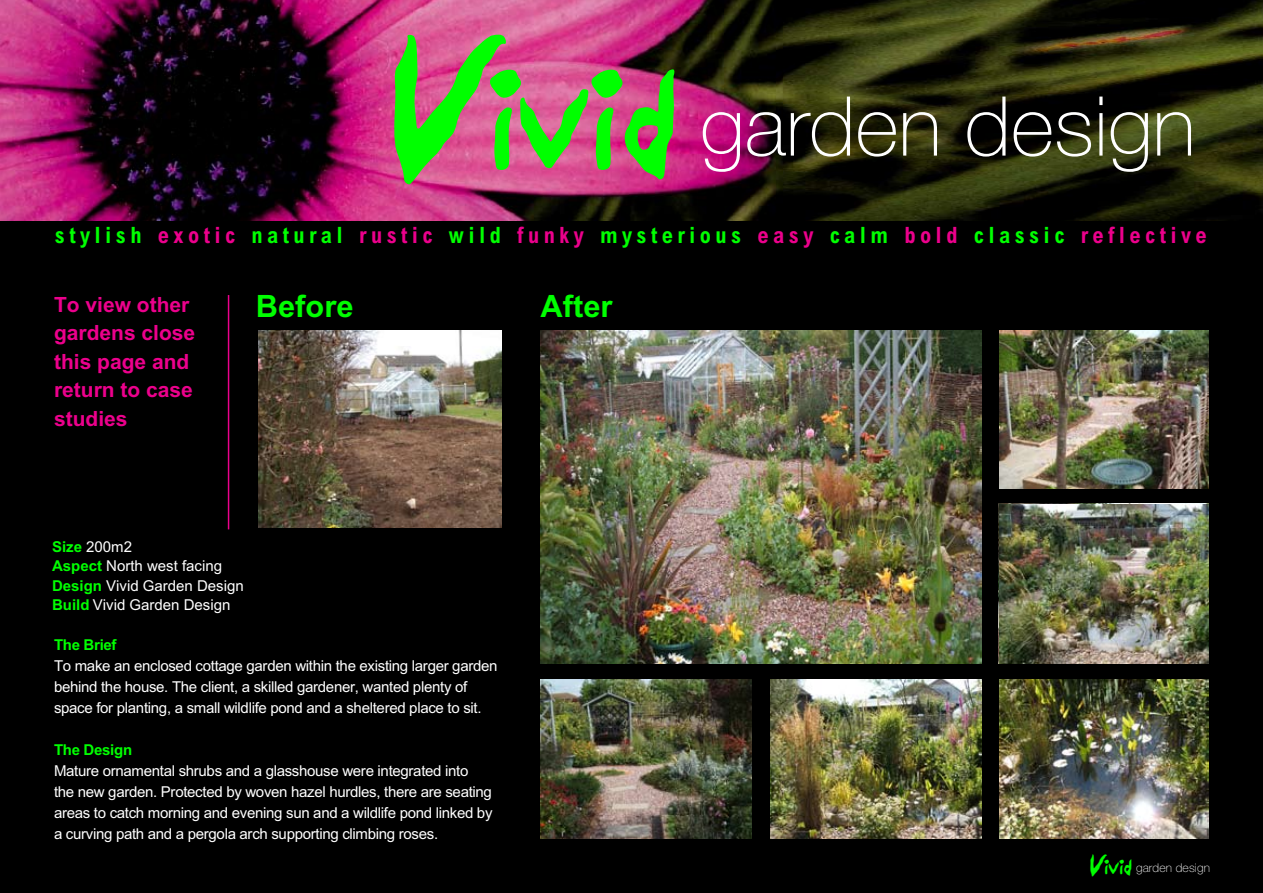
<style>
.page{position:relative;width:1263px;height:893px;background:#fff}
.page>*{position:absolute;margin:0;border:0;box-sizing:border-box;transform-origin:0 0}
.t1{font:100 82.65px "Helvetica Neue";color:#fff}
.t2{font:700 30.75px "M Arial";color:#0f0}
.t3{font:700 condensed 22.5px "M Arial";letter-spacing:.195em;color:#0f0}
.t4{font:700 21px/28.5px "M Arial";color:#ec008c}
.t5{font:15px/21px "M Arial";letter-spacing:-.02em;color:#fff}
.t6{font:15px/19.5px "M Arial";color:#fff}
.t7{font:700 15px "M Arial";letter-spacing:-.02em;color:#0f0}
.t8{font:100 12.15px "Helvetica Neue";letter-spacing:.01em;color:#fff}
.s1{font-family:"Sand";font-weight:400;font-size:177.75px;color:#0f0}
.s2{font-family:"Sand";font-weight:400;font-size:120.15px;color:#0f0}
.s3{color:#ec008c}
.s4{font-weight:700;color:#0f0}
.s5{font-family:"Sand";font-weight:400;font-size:26.1px;color:#0f0}
.s6{font-family:"Sand";font-weight:400;font-size:17.55px;color:#0f0}
</style>
<div class="page">
<div style="left:0;top:2px;width:1263px;height:891px;background:#000"></div>
<img style="left:0;top:0;width:783px;height:220px">
<img style="left:783px;top:0;width:480px;height:220px">
<hr style="left:228px;top:295px;width:1px;height:234px;background:#ec008c">
<img style="left:999px;top:504px;width:210px;height:159px">
<img style="left:999px;top:679px;width:210px;height:160px">
<img style="left:540px;top:679px;width:211px;height:160px">
<img style="left:540px;top:331px;width:441px;height:332px">
<img style="left:258px;top:331px;width:244px;height:197px">
<img style="left:999px;top:331px;width:210px;height:157px">
<img style="left:770px;top:679px;width:211px;height:160px">
<h1 class="t1" style="left:392px;top:79px;width:806px"><span class="s1">V</span><span class="s2">ivid</span> garden design</h1>
<h3 class="t3" style="left:55px;top:222px;width:1153px">stylish <span class="s3">exotic</span> natural <span class="s3">rustic</span> wild <span class="s3">funky</span> mysterious <span class="s3">easy</span> calm <span class="s3">bold</span> classic <span class="s3">reflective</span></h3>
<h3 class="t4" style="left:54px;top:290px;width:143px">To view other gardens close this page and return to case studies</h3>
<h2 class="t2" style="left:256px;top:288px;width:99px">Before</h2>
<h2 class="t2" style="left:541px;top:288px;width:73px">After</h2>
<p class="t6" style="left:52px;top:537px;width:193px"><span class="s4">Size</span> 200m2<br><span class="s4">Aspect</span> North west facing<br><span class="s4">Design</span> Vivid Garden Design<br><span class="s4">Build</span> Vivid Garden Design</p>
<p class="t7" style="left:54px;top:636px;width:64px">The Brief</p>
<p class="t5" style="left:54px;top:655px;width:445px">To make an enclosed cottage garden within the existing larger garden behind the house. The client, a skilled gardener, wanted plenty of space for planting, a small wildlife pond and a sheltered place to sit.</p>
<p class="t7" style="left:54px;top:741px;width:80px">The Design</p>
<p class="t5" style="left:54px;top:760px;width:440px">Mature ornamental shrubs and a glasshouse were integrated into<br>the new garden. Protected by woven hazel hurdles, there are seating areas to catch morning and evening sun and a wildlife pond linked by a curving path and a pergola arch supporting climbing roses.</p>
<p class="t8" style="left:1090px;top:861px;width:121px"><span class="s5">V</span><span class="s6">ivid</span> garden design</p>
</div>
